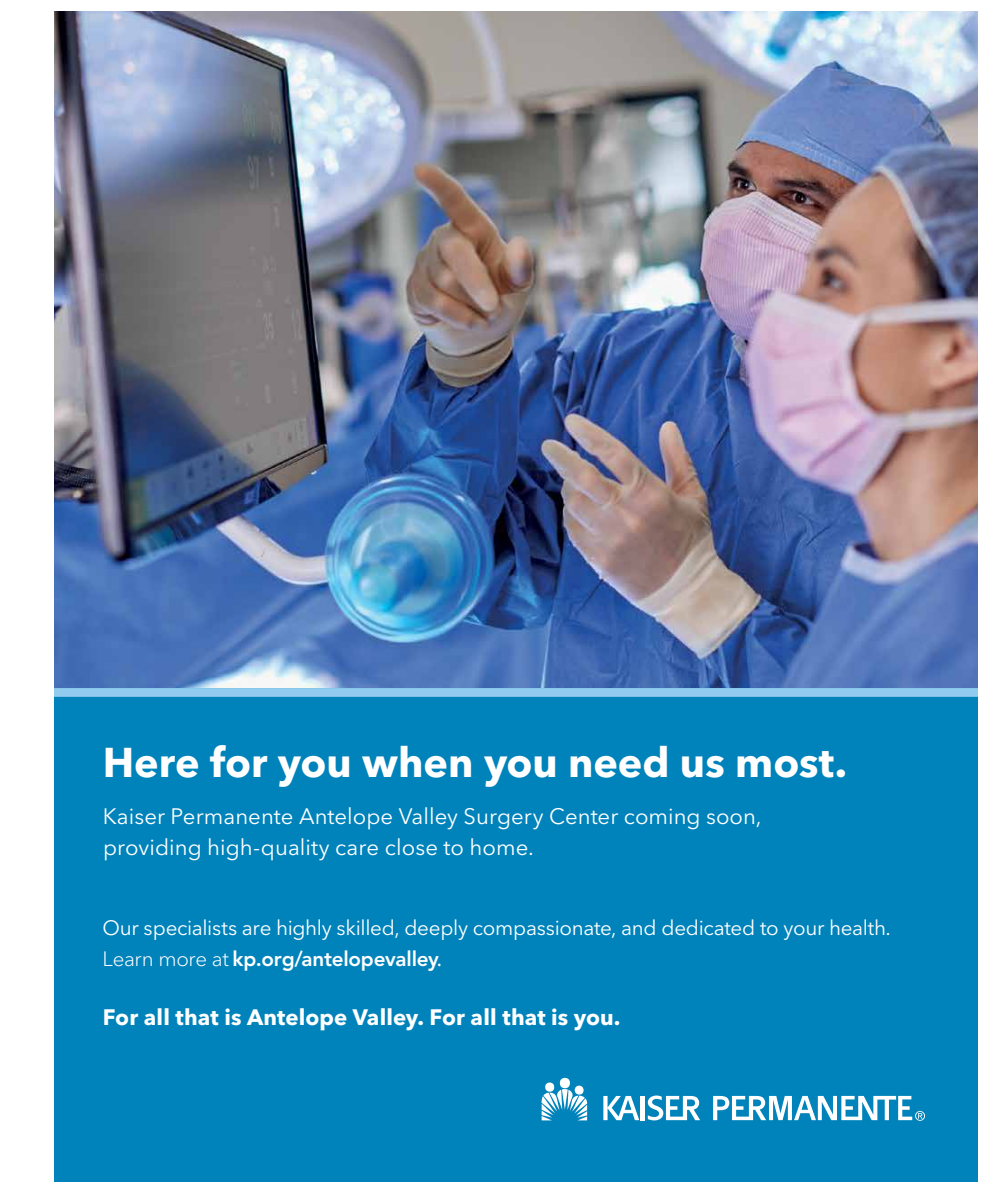
<style>
.page{position:relative;width:989px;height:1193px;background:#fff}
.page>*{position:absolute;margin:0;border:0;box-sizing:border-box;transform-origin:0 0}
.t1{font:700 41.25px "Avenir Next LT Pro";color:#fff}
.t2{font:22.12px/30.9px "Avenir Next LT Pro";letter-spacing:.005em;color:#fff}
.t3{font:700 22.12px "Avenir Next LT Pro";letter-spacing:.005em;color:#fff}
.t4{font:20.62px "Avenir Next LT Pro";letter-spacing:-.015em;color:#fff}
.t5{font:800 20.62px "Avenir LT Pro";letter-spacing:-.01em;color:#fff}
.s1{font-family:"Avenir Next LT Pro";font-weight:300}
.s2{font-family:"Avenir";font-weight:400}
</style>
<div class="page">
<img style="left:54px;top:11px;width:923px;height:677px">
<div style="left:54px;top:688px;width:923px;height:493px;background:#0083bb"></div>
<div style="left:54px;top:688px;width:923px;height:9px;background:#91ccef"></div>
<svg style="left:541px;top:1082px;width:46px;height:38px"></svg>
<svg style="left:559px;top:1077px;width:11px;height:11px"></svg>
<hr style="left:640px;top:1096px;width:4px;height:24px;background:#fff">
<svg style="left:603px;top:1095px;width:36px;height:25px"></svg>
<svg style="left:647px;top:1095px;width:53px;height:25px"></svg>
<svg style="left:713px;top:1095px;width:211px;height:25px"></svg>
<h1 class="t1" style="left:103px;top:737px;width:745px">Here for you when you need us most.</h1>
<p class="t2" style="left:103px;top:801px;width:660px">Kaiser Permanente Antelope Valley Surgery Center coming soon, providing high-quality care close to home.</p>
<p class="t4" style="left:102px;top:916px;width:789px">Our specialists are highly skilled, deeply compassionate, and dedicated to your health.</p>
<p class="t5" style="left:102px;top:947px;width:340px"><span class="s1">Learn more at</span> kp.org/antelopevalley<span class="s2">.</span></p>
<p class="t3" style="left:103px;top:1003px;width:519px">For all that is Antelope Valley. For all that is you.</p>
</div>
